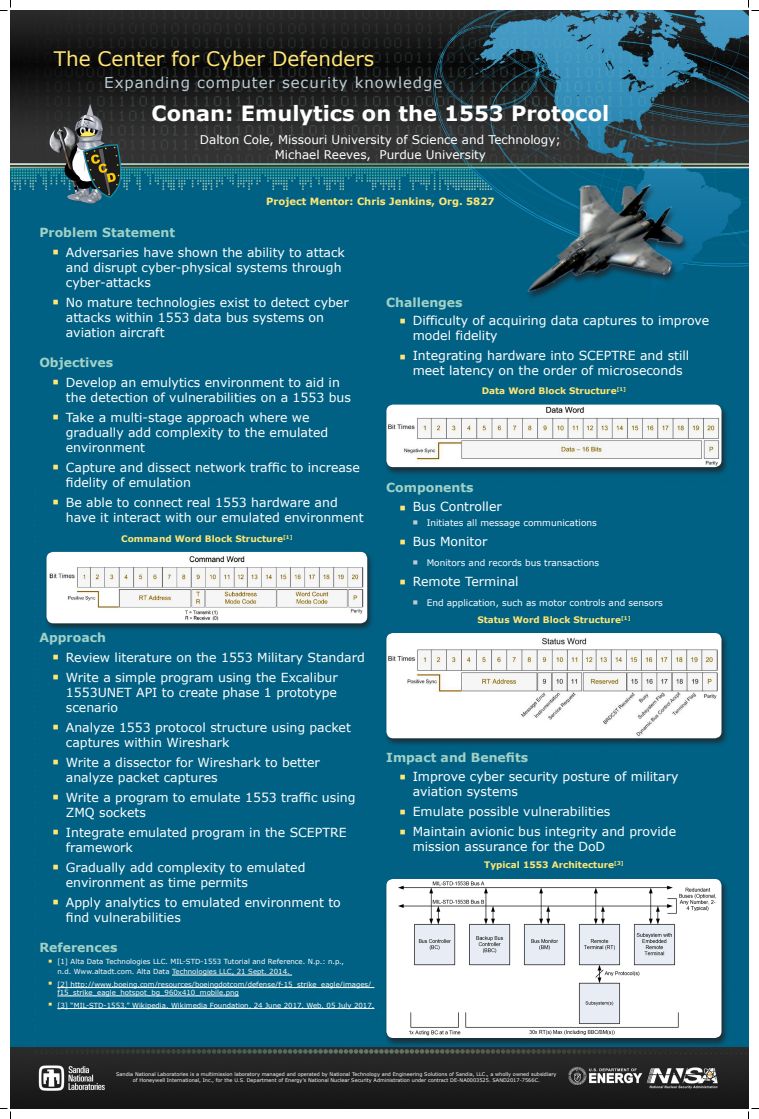
<style>
.page{position:relative;width:759px;height:1119px;background:#fff}
.page>*{position:absolute;margin:0;border:0;box-sizing:border-box;transform-origin:0 0}
.t1{font:700 21px "Verdana";color:#fff}
.t2{font:20px "Verdana";color:#ffe674}
.t3{font:15px "Verdana";letter-spacing:.06em;color:#bcccd4}
.t4{font:12.5px/15px "Verdana";color:#fff}
.t5{font:700 12.5px "Verdana";color:#a1d1c6}
.t6{font:12px/14.4px "Verdana";color:#fff;text-align:center}
.t7{font:700 10px "Verdana";color:#ffe674}
.t8{font:9px "Verdana";color:#fff}
.t9{font:700 9px "Verdana";color:#ffe674}
.t10{font:7px/10px "Verdana";color:#fff}
.t11{font:5px/6px "Verdana";color:#fff;text-align:center}
.s1{color:#ffe674}
.s2{color:#bcccd4}
</style>
<div class="page">
<img style="left:10px;top:10px;width:738px;height:1098px">
<hr style="left:172px;top:975px;width:120px;height:1px;background:#fff">
<hr style="left:57px;top:987px;width:317px;height:1px;background:#fff">
<hr style="left:57px;top:996px;width:182px;height:1px;background:#fff">
<hr style="left:57px;top:1008px;width:317px;height:1px;background:#fff">
<img style="left:486px;top:140px;width:229px;height:221px">
<div style="left:44px;top:551px;width:331px;height:81px;background:#231f20;opacity:.75"></div>
<img style="left:47px;top:552px;width:320px;height:71px">
<div style="left:384px;top:403px;width:345px;height:73px;background:#231f20;opacity:.75"></div>
<img style="left:386px;top:405px;width:336px;height:62px">
<div style="left:384px;top:632px;width:345px;height:115px;background:#231f20;opacity:.75"></div>
<img style="left:386px;top:633px;width:336px;height:105px">
<div style="left:384px;top:878px;width:345px;height:169px;background:#231f20;opacity:.75"></div>
<img style="left:386px;top:879px;width:336px;height:159px">
<svg style="left:0;top:0;width:11px;height:11px"></svg>
<svg style="left:0;top:1108px;width:11px;height:11px"></svg>
<svg style="left:748px;top:0;width:11px;height:11px"></svg>
<svg style="left:748px;top:1108px;width:11px;height:11px"></svg>
<h2 class="t2" style="left:54px;top:46px;width:322px">The Center for Cyber Defenders</h2>
<p class="t3" style="left:104px;top:73px;width:340px">Expanding computer security knowledge</p>
<h1 class="t1" style="left:152px;top:100px;width:459px">Conan: Emulytics on the 1553 Protocol</h1>
<p class="t6" style="left:200px;top:133px;width:363px">Dalton Cole, Missouri University of Science and Technology;<br>Michael Reeves, Purdue University</p>
<p class="t7" style="left:266px;top:195px;width:230px">Project Mentor: Chris Jenkins, Org. 5827</p>
<p class="t5" style="left:39px;top:224px;width:137px">Problem Statement</p>
<p class="t4" style="left:66px;top:245px;width:281px;text-indent:-13px"><sup>■</sup> Adversaries have shown the ability to attack and disrupt cyber-physical systems through cyber-attacks</p>
<p class="t4" style="left:66px;top:295px;width:284px;text-indent:-13px"><sup>■</sup> No mature technologies exist to detect cyber attacks within 1553 data bus systems on aviation aircraft</p>
<p class="t5" style="left:39px;top:354px;width:75px">Objectives</p>
<p class="t4" style="left:66px;top:375px;width:287px;text-indent:-13px"><span class="s1">■</span> Develop an emulytics environment to aid in the detection of vulnerabilities on a 1553 bus</p>
<p class="t4" style="left:66px;top:410px;width:264px;text-indent:-13px"><span class="s1">■</span> Take a multi-stage approach where we gradually add complexity to the emulated environment</p>
<p class="t4" style="left:66px;top:460px;width:296px;text-indent:-13px"><span class="s1">■</span> Capture and dissect network traffic to increase fidelity of emulation</p>
<p class="t4" style="left:66px;top:495px;width:299px;text-indent:-13px"><span class="s1">■</span> Be able to connect real 1553 hardware and have it interact with our emulated environment</p>
<p class="t9" style="left:121px;top:533px;width:173px">Command Word Block Structure<sup>[1]</sup></p>
<p class="t5" style="left:39px;top:629px;width:68px">Approach</p>
<p class="t4" style="left:53px;top:650px;width:314px"><span class="s1">■</span> Review literature on the 1553 Military Standard</p>
<p class="t4" style="left:66px;top:670px;width:273px;text-align:justify;text-indent:-13px"><span class="s1">■</span> Write a simple program using the Excalibur 1553UNET API to create phase 1 prototype scenario</p>
<p class="t4" style="left:66px;top:720px;width:287px;text-indent:-13px"><span class="s1">■</span> Analyze 1553 protocol structure using packet captures within Wireshark</p>
<p class="t4" style="left:66px;top:755px;width:256px;text-indent:-13px"><span class="s1">■</span> Write a dissector for Wireshark to better analyze packet captures</p>
<p class="t4" style="left:66px;top:790px;width:291px;text-indent:-13px"><span class="s1">■</span> Write a program to emulate 1553 traffic using<br>ZMQ sockets</p>
<p class="t4" style="left:66px;top:825px;width:282px;text-indent:-13px"><span class="s1">■</span> Integrate emulated program in the SCEPTRE framework</p>
<p class="t4" style="left:66px;top:860px;width:241px;text-indent:-13px"><span class="s1">■</span> Gradually add complexity to emulated environment as time permits</p>
<p class="t4" style="left:66px;top:895px;width:277px;text-indent:-13px"><span class="s1">■</span> Apply analytics to emulated environment to find vulnerabilities</p>
<p class="t5" style="left:39px;top:939px;width:80px">References</p>
<p class="t10" style="left:57px;top:957px;width:288px;text-indent:-9px"><sup>■</sup> [1] Alta Data Technologies LLC. MIL-STD-1553 Tutorial and Reference. N.p.: n.p., n.d. Www.altadt.com. Alta Data Technologies LLC, 21 Sept. 2014.</p>
<p class="t10" style="left:57px;top:980px;width:316px;line-height:8.4px;text-indent:-9px"><sup>■</sup> [2] http://www.boeing.com/resources/boeingdotcom/defense/f-15_strike_eagle/images/ f15_strike_eagle_hotspot_bg_960x410_mobile.png</p>
<p class="t10" style="left:48px;top:1000px;width:328px"><sup>■</sup> [3] “MIL-STD-1553.” Wikipedia. Wikimedia Foundation, 24 June 2017. Web. 05 July 2017.</p>
<p class="t5" style="left:386px;top:294px;width:78px">Challenges</p>
<p class="t4" style="left:413px;top:314px;width:298px;text-indent:-13px"><span class="s1">■</span> Difficulty of acquiring data captures to improve model fidelity</p>
<p class="t4" style="left:400px;top:349px;width:291px;text-align:center"><span class="s1">■</span> Integrating hardware into SCEPTRE and still meet latency on the order of microseconds</p>
<p class="t9" style="left:482px;top:385px;width:146px">Data Word Block Structure<sup>[1]</sup></p>
<p class="t5" style="left:386px;top:480px;width:89px">Components</p>
<p class="t4" style="left:400px;top:499px;width:104px"><span class="s1">■</span> Bus Controller</p>
<p class="t8" style="left:413px;top:517px;width:186px"><span class="s2">■</span> Initiates all message communications</p>
<p class="t4" style="left:400px;top:534px;width:89px"><span class="s1">■</span> Bus Monitor</p>
<p class="t8" style="left:413px;top:557px;width:188px"><span class="s2">■</span> Monitors and records bus transactions</p>
<p class="t4" style="left:400px;top:574px;width:120px"><span class="s1">■</span> Remote Terminal</p>
<p class="t8" style="left:413px;top:597px;width:252px"><span class="s2">■</span> End application, such as motor controls and sensors</p>
<p class="t9" style="left:477px;top:614px;width:155px">Status Word Block Structure<sup>[1]</sup></p>
<p class="t5" style="left:386px;top:750px;width:143px">Impact and Benefits</p>
<p class="t4" style="left:413px;top:769px;width:267px;text-indent:-13px"><span class="s1">■</span> Improve cyber security posture of military aviation systems</p>
<p class="t4" style="left:400px;top:804px;width:212px"><span class="s1">■</span> Emulate possible vulnerabilities</p>
<p class="t4" style="left:413px;top:824px;width:265px;text-indent:-13px"><span class="s1">■</span> Maintain avionic bus integrity and provide mission assurance for the DoD</p>
<p class="t9" style="left:484px;top:859px;width:141px">Typical 1553 Architecture<sup>[3]</sup></p>
<p class="t11" style="left:116px;top:1072px;width:442px">Sandia National Laboratories is a multimission laboratory managed and operated by National Technology and Engineering Solutions of Sandia, LLC., a wholly owned subsidiary of Honeywell International, Inc., for the U.S. Department of Energy’s National Nuclear Security Administration under contract DE-NA0003525. SAND2017-7566C.</p>
</div>
